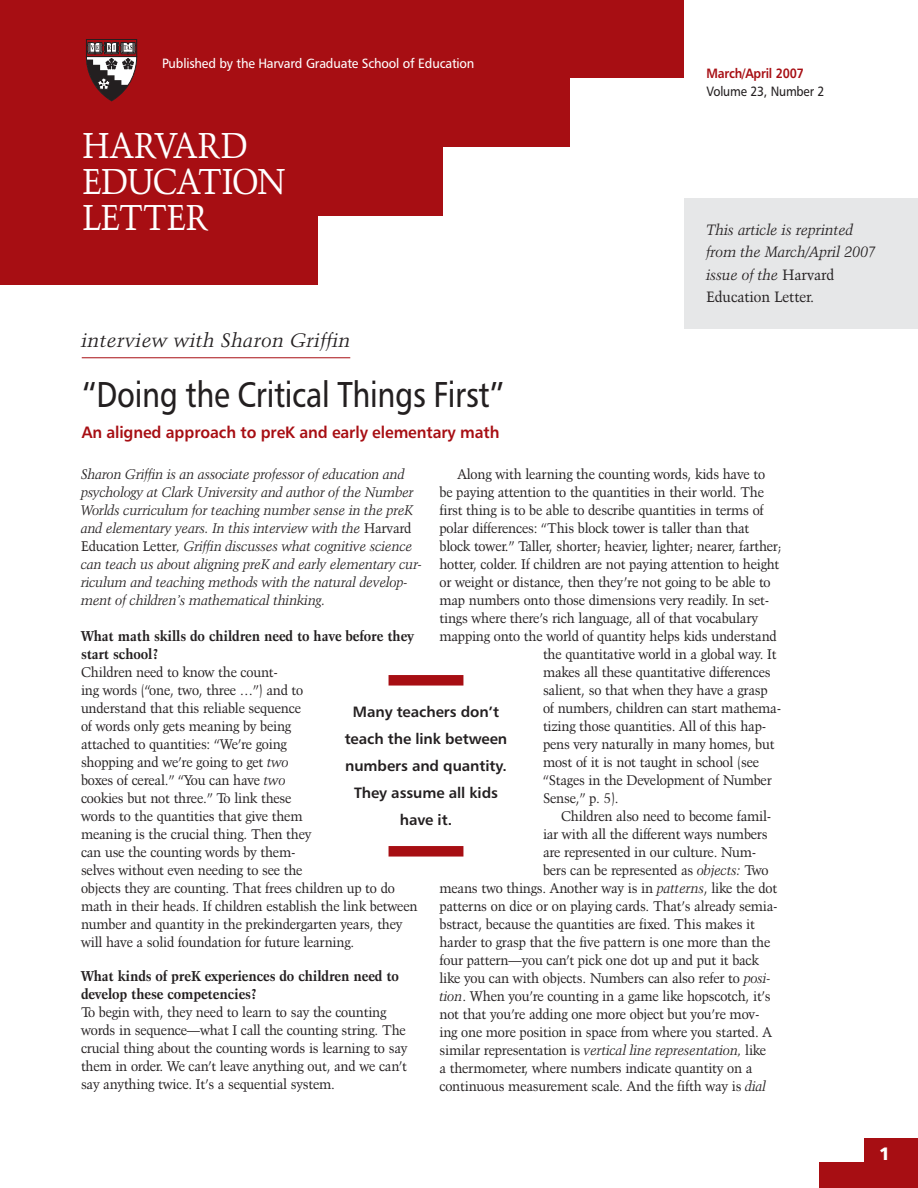
<style>
.page{position:relative;width:918px;height:1188px;background:#fff}
.page>*{position:absolute;margin:0;border:0;box-sizing:border-box;transform-origin:0 0}
.t1{font:36px "Humanist 777 BT Roman B";letter-spacing:-.01em;color:#231f20;scale:.85 1}
.t2{font:36px/36px "Kuenstler 480 BT";letter-spacing:.02em;color:#fff;scale:.9 1}
.t3{font:36px "Kuenstler 480 BT";letter-spacing:-.005em;color:#fff;scale:.9 1}
.t4{font:italic 19.5px "Kuenstler 480 BT";letter-spacing:.025em;color:#231f20}
.t5{font:16.5px "Humanist 777 BT Bold B";letter-spacing:-.005em;color:#a70e13;scale:.95 1}
.t6{font:15px/27px "Humanist 777 BT Bold B";letter-spacing:-.005em;color:#231f20;text-align:center}
.t7{font:italic 15px/22.5px "Kuenstler 480 BT";color:#231f20;scale:.95 1}
.t8{font:700 14.25px/18px "Kuenstler 480 BT";letter-spacing:-.01em;color:#231f20;scale:.95 1}
.t9{font:13.95px/18px "Kuenstler 480 BT";letter-spacing:-.01em;color:#231f20;scale:.95 1}
.t10{font:italic 13.95px/18px "Kuenstler 480 BT";letter-spacing:-.01em;color:#231f20;scale:.95 1}
.t11{font:13.5px "Humanist 777 BT Roman B";letter-spacing:-.015em;color:#fff;scale:.95 1}
.t12{font:13.5px "Humanist 777 BT Roman B";letter-spacing:-.015em;color:#231f20;scale:.9 1}
.t13{font:13.5px "Humanist 777 BT Bold B";letter-spacing:-.015em;color:#a70e13;scale:.9 1}
.s1{font-style:normal}
.s2{font-style:italic}
</style>
<div class="page">
<hr style="left:82px;top:357px;width:268px;height:1px;background:#a70e13">
<div style="left:389px;top:675px;width:74px;height:11px;background:#a70e13"></div>
<div style="left:389px;top:846px;width:74px;height:11px;background:#a70e13"></div>
<div style="left:819px;top:1162px;width:99px;height:26px;background:#a70e13"></div>
<div style="left:864px;top:1138px;width:54px;height:32px;background:#a70e13"></div>
<div style="left:0;top:75px;width:570px;height:72px;background:#a70e13"></div>
<div style="left:0;top:144px;width:443px;height:72px;background:#a70e13"></div>
<div style="left:0;top:213px;width:317px;height:72px;background:#a70e13"></div>
<div style="left:0;top:0;width:684px;height:78px;background:#a70e13"></div>
<div style="left:86px;top:39px;width:51px;height:18px;border:1px solid #231f20"></div>
<svg style="left:86px;top:42px;width:51px;height:59px"></svg>
<div style="left:684px;top:198px;width:234px;height:130px;background:#e6e7e8"></div>
<p class="t11" style="left:162px;top:55px;width:330px">Published by the Harvard Graduate School of Education</p>
<h1 class="t2" style="left:82px;top:127px;width:175px">Harvard<br>Educati</h1>
<h1 class="t3" style="left:232px;top:159px;width:52px">on</h1>
<h1 class="t3" style="left:82px;top:195px;width:45px">Lette</h1>
<h1 class="t3" style="left:186px;top:195px;width:26px">r</h1>
<h2 class="t4" style="left:82px;top:328px;width:271px">interview with Sharon Griffin</h2>
<h1 class="t1" style="left:82px;top:372px;width:499px">“Doing the Critical Things First”</h1>
<p class="t5" style="left:82px;top:422px;width:441px">An aligned approach to preK and early elementary math</p>
<p class="t13" style="left:706px;top:65px;width:110px">March/April 2007</p>
<p class="t12" style="left:706px;top:83px;width:132px">Volume 23, Number 2</p>
<p class="t7" style="left:706px;top:218px;width:180px">This article is reprinted from the March/April 2007 issue of the <span class="s1">Harvard<br>Education Letter.</span></p>
<p class="t10" style="left:81px;top:465px;width:361px">Sharon Griffin is an associate professor of education and psychology at Clark University and author of the Number Worlds curriculum for teaching number sense in the preK and elementary years. In this interview with the <span class="s1">Harvard Education Letter</span>, Griffin discusses what cognitive science can teach us about aligning preK and early elementary cur&shy;riculum and teaching methods with the natural develop&shy;ment of children’s mathematical thinking.</p>
<p class="t8" style="left:81px;top:626px;width:352px">What math skills do children need to have before they start school?</p>
<p class="t9" style="left:81px;top:663px;width:356px">Children need to know the count-<br>ing words (“one, two, three …”) and to<br>understand that this reliable sequence<br>of words only gets meaning by being<br>attached to quantities: “We’re going<br>shopping and we’re going to get <span class="s2">two<br></span>boxes of cereal.” “You can have <span class="s2">two<br></span>cookies but not three.” To link these<br>words to the quantities that give them<br>meaning is the crucial thing. Then they<br>can use the counting words by them-<br>selves without even needing to see the<br>objects they are counting. That frees children up to do math in their heads. If children establish the link between number and quantity in the prekindergarten years, they will have a solid foundation for future learning.</p>
<p class="t8" style="left:81px;top:967px;width:336px">What kinds of preK experiences do children need to develop these competencies?</p>
<p class="t9" style="left:81px;top:1003px;width:345px">To begin with, they need to learn to say the counting words in sequence—what I call the counting string. The crucial thing about the counting words is learning to say them in order. We can’t leave anything out, and we can’t say anything twice. It’s a sequential system.</p>
<p class="t9" style="left:458px;top:465px;width:325px">Along with learning the counting words, kids have to</p>
<p class="t9" style="left:440px;top:483px;width:343px">be paying attention to the quantities in their world. The</p>
<p class="t9" style="left:440px;top:501px;width:343px">first thing is to be able to describe quantities in terms of</p>
<p class="t9" style="left:440px;top:519px;width:328px">polar differences: “This block tower is taller than that</p>
<p class="t9" style="left:440px;top:537px;width:362px">block tower.” Taller, shorter; heavier, lighter; nearer, farther;</p>
<p class="t9" style="left:440px;top:555px;width:359px">hotter, colder. If children are not paying attention to height</p>
<p class="t9" style="left:440px;top:573px;width:350px">or weight or distance, then they’re not going to be able to</p>
<p class="t9" style="left:440px;top:591px;width:349px">map numbers onto those dimensions very readily. In set-</p>
<p class="t9" style="left:440px;top:609px;width:337px">tings where there’s rich language, all of that vocabulary</p>
<p class="t9" style="left:440px;top:627px;width:357px">mapping onto the world of quantity helps kids understand</p>
<p class="t9" style="left:543px;top:645px;width:247px">the quantitative world in a global way. It</p>
<p class="t9" style="left:543px;top:663px;width:241px">makes all these quantitative differences</p>
<p class="t9" style="left:543px;top:681px;width:238px">salient, so that when they have a grasp</p>
<p class="t9" style="left:543px;top:699px;width:252px">of numbers, children can start mathema-</p>
<p class="t9" style="left:543px;top:717px;width:237px">tizing those quantities. All of this hap-</p>
<p class="t9" style="left:543px;top:735px;width:245px">pens very naturally in many homes, but</p>
<p class="t9" style="left:543px;top:753px;width:229px">most of it is not taught in school (see</p>
<p class="t9" style="left:543px;top:771px;width:242px">“Stages in the Development of Number</p>
<p class="t9" style="left:543px;top:789px;width:81px">Sense,” p. 5).</p>
<p class="t9" style="left:561px;top:807px;width:223px">Children also need to become famil-</p>
<p class="t9" style="left:543px;top:825px;width:238px">iar with all the different ways numbers</p>
<p class="t9" style="left:543px;top:843px;width:226px">are represented in our culture. Num-</p>
<p class="t9" style="left:543px;top:861px;width:239px">bers can be represented as <span class="s2">objects:</span> Two</p>
<p class="t9" style="left:440px;top:879px;width:357px">means two things. Another way is in <span class="s2">patterns</span>, like the dot</p>
<p class="t9" style="left:440px;top:897px;width:358px">patterns on dice or on playing cards. That’s already semia-</p>
<p class="t9" style="left:440px;top:915px;width:333px">bstract, because the quantities are fixed. This makes it</p>
<p class="t9" style="left:440px;top:933px;width:350px">harder to grasp that the five pattern is one more than the</p>
<p class="t9" style="left:440px;top:951px;width:338px">four pattern—you can’t pick one dot up and put it back</p>
<p class="t9" style="left:440px;top:969px;width:350px">like you can with objects. Numbers can also refer to <span class="s2">posi-</span></p>
<p class="t9" style="left:440px;top:987px;width:350px"><span class="s2">tion</span>. When you’re counting in a game like hopscotch, it’s</p>
<p class="t9" style="left:440px;top:1005px;width:338px">not that you’re adding one more object but you’re mov-</p>
<p class="t9" style="left:440px;top:1023px;width:352px">ing one more position in space from where you started. A</p>
<p class="t9" style="left:440px;top:1041px;width:345px">similar representation is <span class="s2">vertical line representation,</span> like</p>
<p class="t9" style="left:440px;top:1059px;width:331px">a thermometer, where numbers indicate quantity on a</p>
<p class="t9" style="left:440px;top:1077px;width:345px">continuous measurement scale. And the fifth way is <span class="s2">dial</span></p>
<p class="t6" style="left:345px;top:698px;width:164px">Many teachers don’t teach the link between numbers and quantity.<br>They assume all kids have it.</p>
</div>
